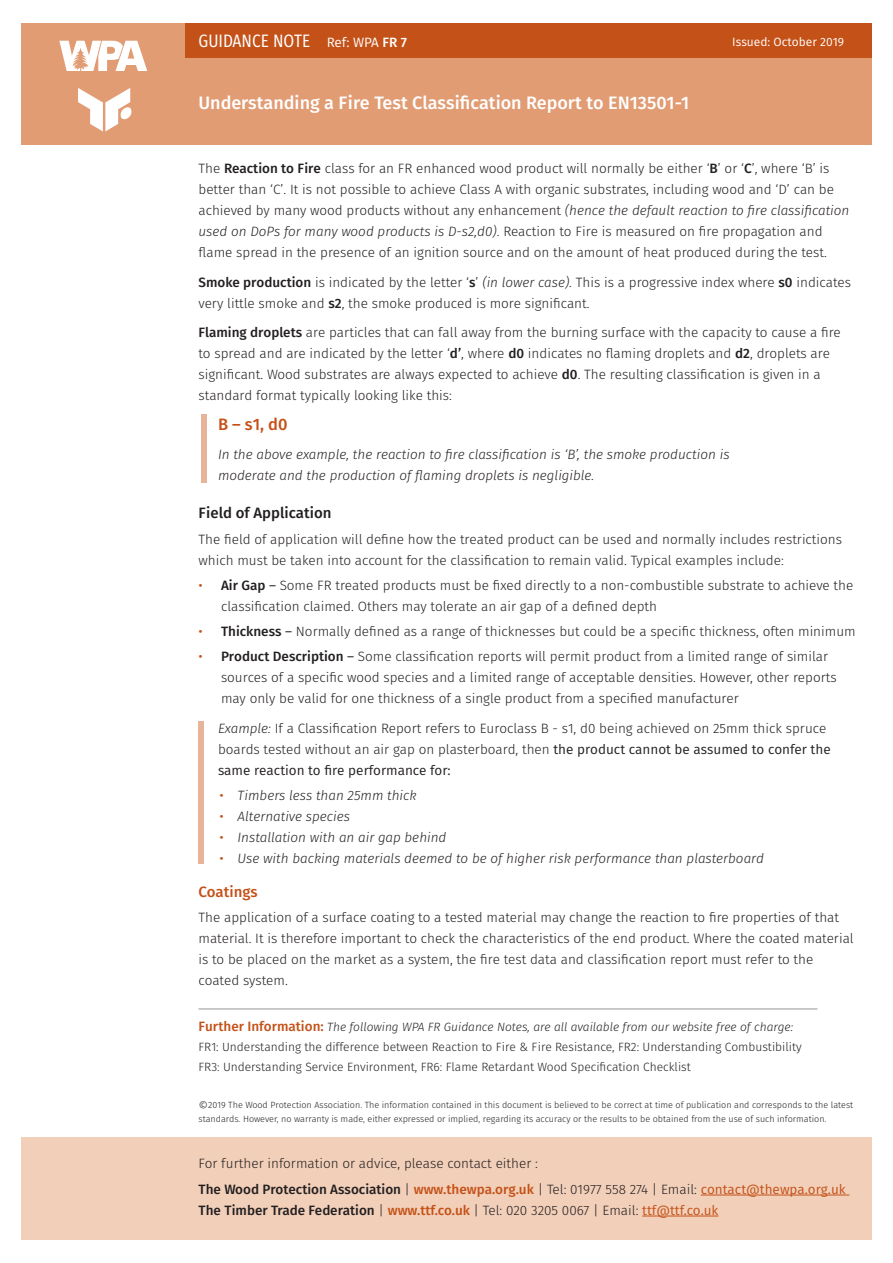
<style>
.page{position:relative;width:893px;height:1263px;background:#fff}
.page>*{position:absolute;margin:0;border:0;box-sizing:border-box;transform-origin:0 0}
.t1{font:500 18px "Fira Sans";color:#fff}
.t2{font:18px "Fira Sans Condensed";color:#fff}
.t3{font:500 16.5px "Fira Sans";color:#c45117}
.t4{font:500 15px "Fira Sans";color:#231f20}
.t5{font:500 15px "Fira Sans";color:#c45117}
.t6{font:300 13.5px/21px "Fira Sans";color:#231f20}
.t7{font:italic 300 13.5px/21px "Fira Sans";color:#231f20}
.t8{font:500 13.5px/21px "Fira Sans";color:#231f20}
.t9{font:300 12px "Fira Sans";color:#231f20}
.t10{font:italic 300 12px "Fira Sans";color:#231f20}
.t11{font:12px "Fira Sans";color:#fff}
.t12{font:300 9px/13.5px "Fira Sans";color:#231f20}
.s1{font-family:"Fira Sans";font-size:13.5px}
.s2{font-family:"Fira Sans";font-weight:500;font-size:13.5px}
.s3{font-weight:500}
.s4{font-style:italic}
.s5{font-weight:400;color:#c45117}
.s6{font-weight:400}
.s7{font-weight:400;font-style:normal;color:#c45117}
.s8{font-weight:500;font-style:normal;font-size:13.5px;color:#c45117}
.s9{font-size:12px}
.s10{font-weight:300}
.s11{color:#c45117}
</style>
<div class="page">
<hr style="left:198px;top:1008px;width:619px;height:1px;background:#939598">
<div style="left:21px;top:23px;width:851px;height:122px;background:#e19c74"></div>
<div style="left:185px;top:23px;width:687px;height:35px;background:#c45117"></div>
<svg style="left:59px;top:41px;width:88px;height:30px"></svg>
<svg style="left:78px;top:88px;width:54px;height:43px"></svg>
<div style="left:21px;top:1137px;width:851px;height:103px;background:#f2cfb9"></div>
<hr style="left:701px;top:1195px;width:148px;height:1px;background:#c45117">
<hr style="left:642px;top:1216px;width:76px;height:1px;background:#c45117">
<div style="left:201px;top:415px;width:5px;height:68px;background:#e6b599"></div>
<div style="left:198px;top:721px;width:6px;height:142px;background:#e6b599"></div>
<p class="t2" style="left:198px;top:24px;width:210px">GUIDANCE NOTE <span class="s1">Ref: WPA</span> <span class="s2">FR 7</span></p>
<p class="t11" style="left:732px;top:34px;width:113px">Issued: October 2019</p>
<p class="t1" style="left:198px;top:90px;width:492px">Understanding a Fire Test Classification Report to EN13501-1</p>
<p class="t6" style="left:198px;top:158px;width:652px">The <span class="s3">Reaction to Fire</span> class for an FR enhanced wood product will normally be either ‘<span class="s3">B</span>’ or ‘<span class="s3">C</span>’, where ‘B’ is better than ‘C’. It is not possible to achieve Class A with organic substrates, including wood and ‘D’ can be achieved by many wood products without any enhancement <span class="s4">(hence the default reaction to fire classification used on DoPs for many wood products is D-s2,d0)</span>. Reaction to Fire is measured on fire propagation and flame spread in the presence of an ignition source and on the amount of heat produced during the test.</p>
<p class="t6" style="left:198px;top:272px;width:654px"><span class="s3">Smoke production</span> is indicated by the letter ‘<span class="s3">s</span>’ <span class="s4">(in lower case).</span> This is a progressive index where <span class="s3">s0</span> indicates very little smoke and <span class="s3">s2</span>, the smoke produced is more significant.</p>
<p class="t6" style="left:198px;top:322px;width:644px"><span class="s3">Flaming droplets</span> are particles that can fall away from the burning surface with the capacity to cause a fire to spread and are indicated by the letter ‘<span class="s3">d’</span>, where <span class="s3">d0</span> indicates no flaming droplets and <span class="s3">d2</span>, droplets are significant. Wood substrates are always expected to achieve <span class="s3">d0</span>. The resulting classification is given in a standard format typically looking like this:</p>
<p class="t3" style="left:218px;top:412px;width:71px">B – s1, d0</p>
<p class="t7" style="left:218px;top:444px;width:513px">In the above example, the reaction to fire classification is ‘B’, the smoke production is moderate and the production of flaming droplets is negligible.</p>
<p class="t4" style="left:198px;top:503px;width:134px">Field of Application</p>
<p class="t6" style="left:198px;top:528px;width:645px">The field of application will define how the treated product can be used and normally includes restrictions which must be taken into account for the classification to remain valid. Typical examples include:</p>
<p class="t6" style="left:221px;top:575px;width:634px;text-indent:-22px"><span class="s5">•</span> <span class="s3">Air Gap</span> <span class="s6">–</span> Some FR treated products must be fixed directly to a non-combustible substrate to achieve the classification claimed. Others may tolerate an air gap of a defined depth</p>
<p class="t6" style="left:198px;top:621px;width:659px"><span class="s5">•</span> <span class="s3">Thickness</span> <span class="s6">–</span> Normally defined as a range of thicknesses but could be a specific thickness, often minimum</p>
<p class="t6" style="left:221px;top:646px;width:617px;text-indent:-22px"><span class="s5">•</span> <span class="s3">Product Description</span> <span class="s6">–</span> Some classification reports will permit product from a limited range of similar sources of a specific wood species and a limited range of acceptable densities. However, other reports may only be valid for one thickness of a single product from a specified manufacturer</p>
<p class="t6" style="left:218px;top:718px;width:614px"><span class="s4">Example:</span> If a Classification Report refers to Euroclass B - s1, d0 being achieved on 25mm thick spruce boards tested without an air gap on plasterboard, then <span class="s6">the product cannot be assumed to confer the same reaction to fire performance for:</span></p>
<p class="t7" style="left:219px;top:785px;width:199px"><span class="s7">•</span> Timbers less than 25mm thick</p>
<p class="t7" style="left:219px;top:806px;width:132px"><span class="s7">•</span> Alternative species</p>
<p class="t7" style="left:219px;top:827px;width:228px"><span class="s7">•</span> Installation with an air gap behind</p>
<p class="t7" style="left:219px;top:848px;width:546px"><span class="s7">•</span> Use with backing materials deemed to be of higher risk performance than plasterboard</p>
<p class="t5" style="left:198px;top:881px;width:61px">Coatings</p>
<p class="t6" style="left:198px;top:907px;width:657px">The application of a surface coating to a tested material may change the reaction to fire properties of that material. It is therefore important to check the characteristics of the end product. Where the coated material is to be placed on the market as a system, the fire test data and classification report must refer to the coated system.</p>
<p class="t10" style="left:198px;top:1018px;width:596px"><span class="s8">Further Information:</span> The following WPA FR Guidance Notes, are all available from our website free of charge:</p>
<p class="t9" style="left:198px;top:1038px;width:605px">FR1: Understanding the difference between Reaction to Fire &amp; Fire Resistance, FR2: Understanding Combustibility</p>
<p class="t9" style="left:198px;top:1058px;width:494px">FR3: Understanding Service Environment, FR6: Flame Retardant Wood Specification Checklist</p>
<p class="t12" style="left:198px;top:1098px;width:656px"><span class="s9">©</span>2019 The Wood Protection Association. The information contained in this document is believed to be correct at time of publication and corresponds to the latest standards. However, no warranty is made, either expressed or implied, regarding its accuracy or the results to be obtained from the use of such information.</p>
<p class="t6" style="left:198px;top:1153px;width:341px">For further information or advice, please contact either :</p>
<p class="t8" style="left:198px;top:1178px;width:649px">The Wood Protection Association <span class="s10">|</span> <span class="s11">www.thewpa.org.uk</span> <span class="s10">| Tel: 01977 558 274 | Email:</span> <span class="s5">contact@thewpa.org.uk<br></span>The Timber Trade Federation <span class="s10">|</span> <span class="s11">www.ttf.co.uk</span> <span class="s10">| Tel: 020 3205 0067 | Email:</span> <span class="s5">ttf@ttf.co.uk</span></p>
</div>
